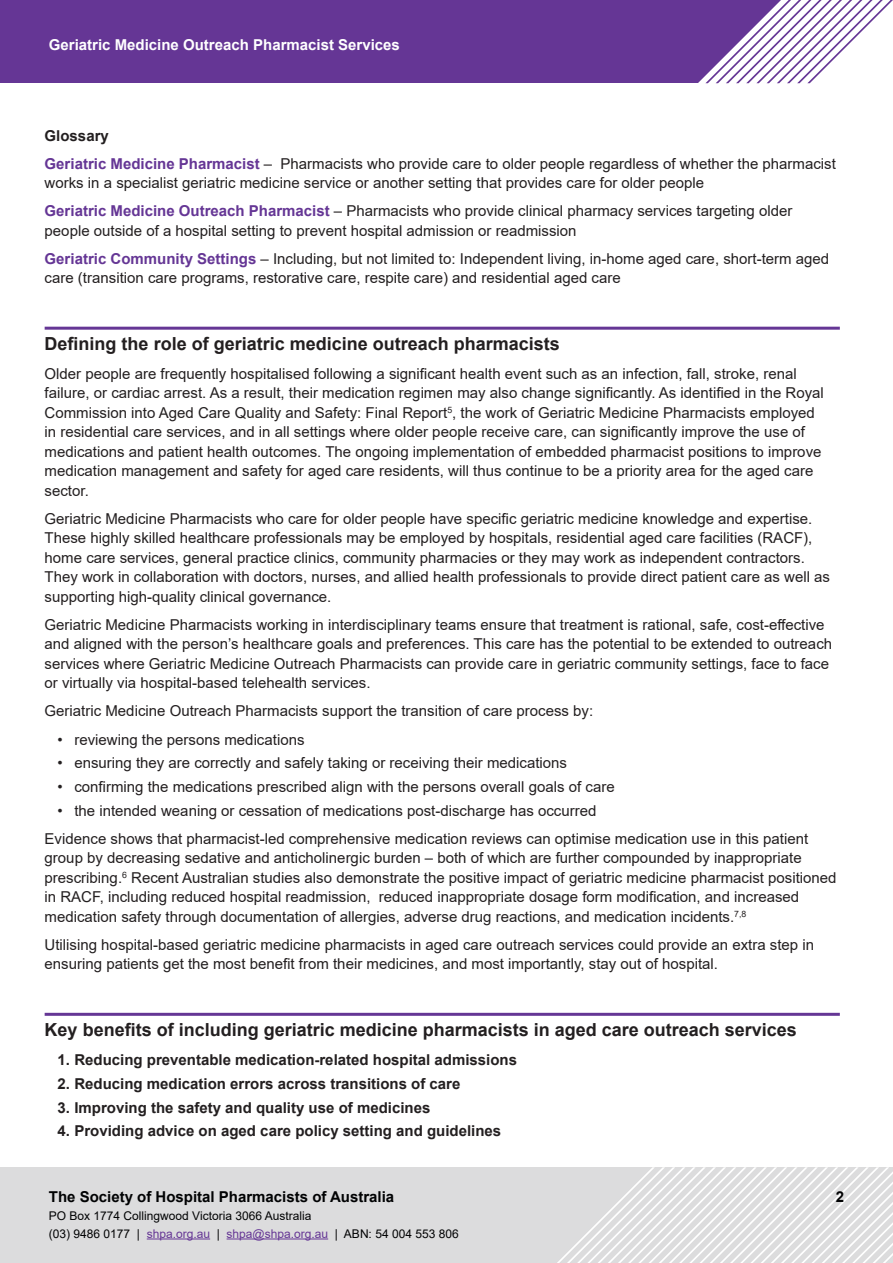
<style>
.page{position:relative;width:893px;height:1263px;background:#fff}
.page>*{position:absolute;margin:0;border:0;box-sizing:border-box;transform-origin:0 0}
.Subheadline{font:700 18px "Arial";color:#231f20}
.t1{font:15px/19.5px "Arial";color:#231f20}
.Heading_2{font:700 15px "Arial";color:#231f20}
.t2{font:700 15px "Arial";color:#010203}
.t3{font:700 15px "Arial";color:#fff}
.t4{font:12px/18px "Arial";color:#010203}
.s1{font-weight:700;color:#653695}
.s2{color:#653695}
</style>
<div class="page">
<div style="left:0;top:0;width:893px;height:83px;background:#653695"></div>
<div style="left:0;top:1167px;width:893px;height:96px;background:#dcdcdd"></div>
<svg style="left:698px;top:0;width:195px;height:84px"></svg>
<svg style="left:557px;top:1167px;width:336px;height:96px"></svg>
<hr style="left:147px;top:1238px;width:63px;height:1px;background:#653695">
<hr style="left:227px;top:1238px;width:101px;height:1px;background:#653695">
<hr style="left:45px;top:327px;width:795px;height:3px;background:#653695">
<hr style="left:45px;top:1013px;width:795px;height:3px;background:#653695">
<p class="t3" style="left:49px;top:35px;width:352px">Geriatric Medicine Outreach Pharmacist Services</p>
<p class="Heading_2" style="left:45px;top:125px;width:66px">Glossary</p>
<p class="t1" style="left:45px;top:153px;width:793px"><span class="s1">Geriatric Medicine Pharmacist</span> – Pharmacists who provide care to older people regardless of whether the pharmacist works in a specialist geriatric medicine service or another setting that provides care for older people</p>
<p class="t1" style="left:45px;top:201px;width:749px"><span class="s1">Geriatric Medicine Outreach Pharmacist</span> – Pharmacists who provide clinical pharmacy services targeting older people outside of a hospital setting to prevent hospital admission or readmission</p>
<p class="t1" style="left:45px;top:249px;width:786px"><span class="s1">Geriatric Community Settings</span> – Including, but not limited to: Independent living, in-home aged care, short-term aged care (transition care programs, restorative care, respite care) and residential aged care</p>
<p class="Subheadline" style="left:45px;top:331px;width:517px">Defining the role of geriatric medicine outreach pharmacists</p>
<p class="t1" style="left:45px;top:364px;width:781px">Older people are frequently hospitalised following a significant health event such as an infection, fall, stroke, renal failure, or cardiac arrest. As a result, their medication regimen may also change significantly. As identified in the Royal Commission into Aged Care Quality and Safety: Final Report<sup>5</sup>, the work of Geriatric Medicine Pharmacists employed in residential care services, and in all settings where older people receive care, can significantly improve the use of medications and patient health outcomes. The ongoing implementation of embedded pharmacist positions to improve medication management and safety for aged care residents, will thus continue to be a priority area for the aged care sector.</p>
<p class="t1" style="left:45px;top:509px;width:787px">Geriatric Medicine Pharmacists who care for older people have specific geriatric medicine knowledge and expertise.<br>These highly skilled healthcare professionals may be employed by hospitals, residential aged care facilities (RACF), home care services, general practice clinics, community pharmacies or they may work as independent contractors.<br>They work in collaboration with doctors, nurses, and allied health professionals to provide direct patient care as well as supporting high-quality clinical governance.</p>
<p class="t1" style="left:45px;top:615px;width:789px">Geriatric Medicine Pharmacists working in interdisciplinary teams ensure that treatment is rational, safe, cost-effective and aligned with the person’s healthcare goals and preferences. This care has the potential to be extended to outreach services where Geriatric Medicine Outreach Pharmacists can provide care in geriatric community settings, face to face or virtually via hospital-based telehealth services.</p>
<p class="t1" style="left:45px;top:701px;width:550px">Geriatric Medicine Outreach Pharmacists support the transition of care process by:</p>
<p class="t1" style="left:57px;top:729px;width:249px">• reviewing the persons medications</p>
<p class="t1" style="left:57px;top:753px;width:511px">• ensuring they are correctly and safely taking or receiving their medications</p>
<p class="t1" style="left:57px;top:777px;width:559px">• confirming the medications prescribed align with the persons overall goals of care</p>
<p class="t1" style="left:57px;top:801px;width:540px">• the intended weaning or cessation of medications post-discharge has occurred</p>
<p class="t1" style="left:45px;top:829px;width:793px">Evidence shows that pharmacist-led comprehensive medication reviews can optimise medication use in this patient group by decreasing sedative and anticholinergic burden – both of which are further compounded by inappropriate prescribing.<sup>6</sup> Recent Australian studies also demonstrate the positive impact of geriatric medicine pharmacist positioned in RACF, including reduced hospital readmission, reduced inappropriate dosage form modification, and increased medication safety through documentation of allergies, adverse drug reactions, and medication incidents.<sup>7,8</sup></p>
<p class="t1" style="left:45px;top:935px;width:771px">Utilising hospital-based geriatric medicine pharmacists in aged care outreach services could provide an extra step in ensuring patients get the most benefit from their medicines, and most importantly, stay out of hospital.</p>
<p class="Subheadline" style="left:45px;top:1017px;width:754px">Key benefits of including geriatric medicine pharmacists in aged care outreach services</p>
<p class="Heading_2" style="left:57px;top:1049px;width:461px">1. Reducing preventable medication-related hospital admissions</p>
<p class="Heading_2" style="left:57px;top:1073px;width:404px">2. Reducing medication errors across transitions of care</p>
<p class="Heading_2" style="left:57px;top:1097px;width:374px">3. Improving the safety and quality use of medicines</p>
<p class="Heading_2" style="left:57px;top:1120px;width:445px">4. Providing advice on aged care policy setting and guidelines</p>
<p class="t2" style="left:49px;top:1186px;width:347px">The Society of Hospital Pharmacists of Australia</p>
<p class="t2" style="left:836px;top:1186px;width:10px">2</p>
<p class="t4" style="left:49px;top:1206px;width:411px">PO Box 1774 Collingwood Victoria 3066 Australia<br>(03) 9486 0177 | <span class="s2">shpa.org.au</span> | <span class="s2">shpa@shpa.org.au</span> | ABN: 54 004 553 806</p>
</div>
